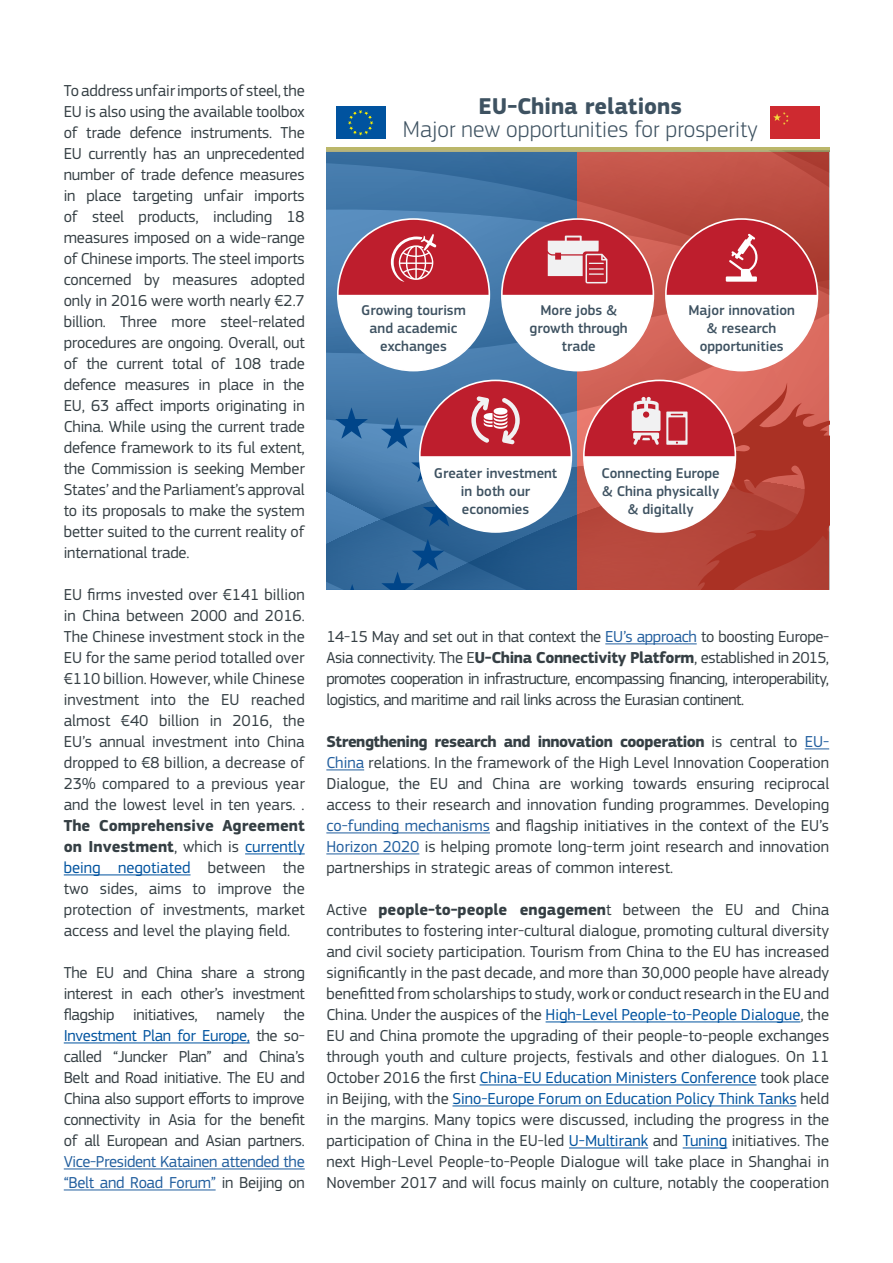
<style>
.page{position:relative;width:893px;height:1263px;background:#fff}
.page>*{position:absolute;margin:0;border:0;box-sizing:border-box;transform-origin:0 0}
.t1{font:300 23.7px "PF Square Sans Pro";color:#3e5261}
.t2{font:700 23.7px "PF Square Sans Pro";color:#3e5261}
.t3{font:16.5px/21px "PF Square Sans Pro";color:#353f44;text-align:justify}
.t4{font:16.5px/21px "PF Square Sans Pro";letter-spacing:-.02em;color:#215e9e}
.t5{font:500 14.7px/17.7px "PF Square Sans Pro";color:#3e5261;text-align:center}
.s1{font-weight:700}
.s2{color:#00539f}
.s3{color:#353f44}
.s4{color:#215e9e}
</style>
<div class="page">
<hr style="left:245px;top:853px;width:60px;height:1px;background:#00539f">
<hr style="left:64px;top:874px;width:127px;height:1px;background:#00539f">
<hr style="left:64px;top:1042px;width:186px;height:1px;background:#00539f">
<hr style="left:64px;top:1168px;width:241px;height:1px;background:#215e9e">
<hr style="left:64px;top:1189px;width:152px;height:1px;background:#215e9e">
<hr style="left:605px;top:643px;width:92px;height:1px;background:#215e9e">
<svg style="left:805px;top:748px;width:24px;height:1px"></svg>
<hr style="left:326px;top:769px;width:38px;height:1px;background:#215e9e">
<hr style="left:326px;top:832px;width:164px;height:1px;background:#215e9e">
<hr style="left:326px;top:853px;width:93px;height:1px;background:#215e9e">
<hr style="left:546px;top:1021px;width:254px;height:1px;background:#00539f">
<hr style="left:480px;top:1084px;width:276px;height:1px;background:#00539f">
<hr style="left:452px;top:1105px;width:345px;height:1px;background:#00539f">
<hr style="left:569px;top:1147px;width:79px;height:1px;background:#00539f">
<hr style="left:683px;top:1147px;width:44px;height:1px;background:#00539f">
<hr style="left:326px;top:148px;width:503px;height:4px;background:#bbb76a">
<svg style="left:326px;top:150px;width:503px;height:232px;background:#85697a"></svg>
<div style="left:338px;top:219px;width:151px;height:152px;background:#be1e2d;border-radius:50%"></div>
<svg style="left:338px;top:295px;width:151px;height:76px;background:#d9e4ee"></svg>
<div style="left:502px;top:219px;width:151px;height:152px;background:#be1e2d;border-radius:50%"></div>
<svg style="left:502px;top:295px;width:151px;height:76px;background:#e7e2e5"></svg>
<div style="left:666px;top:219px;width:151px;height:152px;background:#be1e2d;border-radius:50%"></div>
<svg style="left:666px;top:295px;width:151px;height:76px;background:#f6e0de"></svg>
<svg style="left:391px;top:234px;width:46px;height:48px"></svg>
<svg style="left:548px;top:236px;width:59px;height:47px"></svg>
<svg style="left:726px;top:234px;width:31px;height:48px"></svg>
<svg style="left:326px;top:382px;width:503px;height:208px"></svg>
<div style="left:336px;top:106px;width:49px;height:33px;background:#00539f"></div>
<svg style="left:348px;top:110px;width:25px;height:26px"></svg>
<div style="left:770px;top:106px;width:49px;height:33px;background:#ce2a30"></div>
<svg style="left:773px;top:112px;width:16px;height:13px"></svg>
<p class="t3" style="left:64px;top:80px;width:242px">To address unfair imports of steel, the EU is also using the available toolbox of trade defence instruments. The EU currently has an unprecedented number of trade defence measures in place targeting unfair imports of steel products, including 18 measures imposed on a wide-range of Chinese imports. The steel imports concerned by measures adopted only in 2016 were worth nearly €2.7 billion. Three more steel-related procedures are ongoing. Overall, out of the current total of 108 trade defence measures in place in the EU, 63 affect imports originating in China. While using the current trade defence framework to its ful extent, the Commission is seeking Member States’ and the Parliament’s approval to its proposals to make the system better suited to the current reality of international trade.</p>
<p class="t3" style="left:64px;top:584px;width:242px">EU firms invested over €141 billion in China between 2000 and 2016.<br>The Chinese investment stock in the EU for the same period totalled over €110 billion. However, while Chinese investment into the EU reached almost €40 billion in 2016, the EU’s annual investment into China dropped to €8 billion, a decrease of 23% compared to a previous year and the lowest level in ten years. .</p>
<p class="t3" style="left:64px;top:815px;width:242px"><span class="s1">The Comprehensive Agreement on Investment</span>, which is <span class="s2">currently being negotiated</span> between the two sides, aims to improve the protection of investments, market access and level the playing field.</p>
<p class="t3" style="left:64px;top:962px;width:242px">The EU and China share a strong interest in each other’s investment flagship initiatives, namely the <span class="s2">Investment Plan for Europe,</span> the so&shy;called “Juncker Plan” and China’s Belt and Road initiative. The EU and China also support efforts to improve connectivity in Asia for the benefit of all European and Asian partners.</p>
<p class="t4" style="left:64px;top:1151px;width:242px">Vice-President Katainen attended the “Belt and Road Forum” <span class="s3">in Beijing on</span></p>
<h1 class="t2" style="left:479px;top:92px;width:205px">EU-China relations</h1>
<h1 class="t1" style="left:403px;top:116px;width:356px">Major new opportunities for prosperity</h1>
<p class="t5" style="left:361px;top:302px;width:106px">Growing tourism and academic exchanges</p>
<p class="t5" style="left:530px;top:302px;width:100px">More jobs &amp; growth through trade</p>
<p class="t5" style="left:688px;top:302px;width:108px">Major innovation &amp; research opportunities</p>
<p class="t5" style="left:434px;top:465px;width:125px">Greater investment in both our economies</p>
<p class="t5" style="left:602px;top:465px;width:120px">Connecting Europe &amp; China physically &amp; digitally</p>
<p class="t3" style="left:326px;top:626px;width:504px">14-15 May and set out in that context the <span class="s4">EU’s approach</span> to boosting Europe-Asia connectivity. The E<span class="s1">U-China Connectivity Platform</span>, established in 2015, promotes cooperation in infrastructure, encompassing financing, interoperability, logistics, and maritime and rail links across the Eurasian continent.</p>
<p class="t3" style="left:326px;top:731px;width:504px"><span class="s1">Strengthening research and innovation cooperation</span> is central to <span class="s4">EU-China</span> relations. In the framework of the High Level Innovation Cooperation Dialogue, the EU and China are working towards ensuring reciprocal access to their research and innovation funding programmes. Developing <span class="s4">co-funding mechanisms</span> and flagship initiatives in the context of the EU’s <span class="s4">Horizon 2020</span> is helping promote long-term joint research and innovation partnerships in strategic areas of common interest.</p>
<p class="t3" style="left:326px;top:899px;width:504px">Active <span class="s1">people-to-people engagemen</span>t between the EU and China contributes to fostering inter-cultural dialogue, promoting cultural diversity and civil society participation. Tourism from China to the EU has increased significantly in the past decade, and more than 30,000 people have already benefitted from scholarships to study, work or conduct research in the EU and China. Under the auspices of the <span class="s2">High-Level People-to-People Dialogue</span>, the EU and China promote the upgrading of their people-to-people exchanges through youth and culture projects, festivals and other dialogues. On 11<br>October 2016 the first <span class="s2">China-EU Education Ministers Conference</span> took place in Beijing, with the <span class="s2">Sino-Europe Forum on Education Policy Think Tanks</span> held in the margins. Many topics were discussed, including the progress in the participation of China in the EU-led <span class="s2">U-Multirank</span> and <span class="s2">Tuning</span> initiatives. The next High-Level People-to-People Dialogue will take place in Shanghai in November 2017 and will focus mainly on culture, notably the cooperation</p>
</div>
